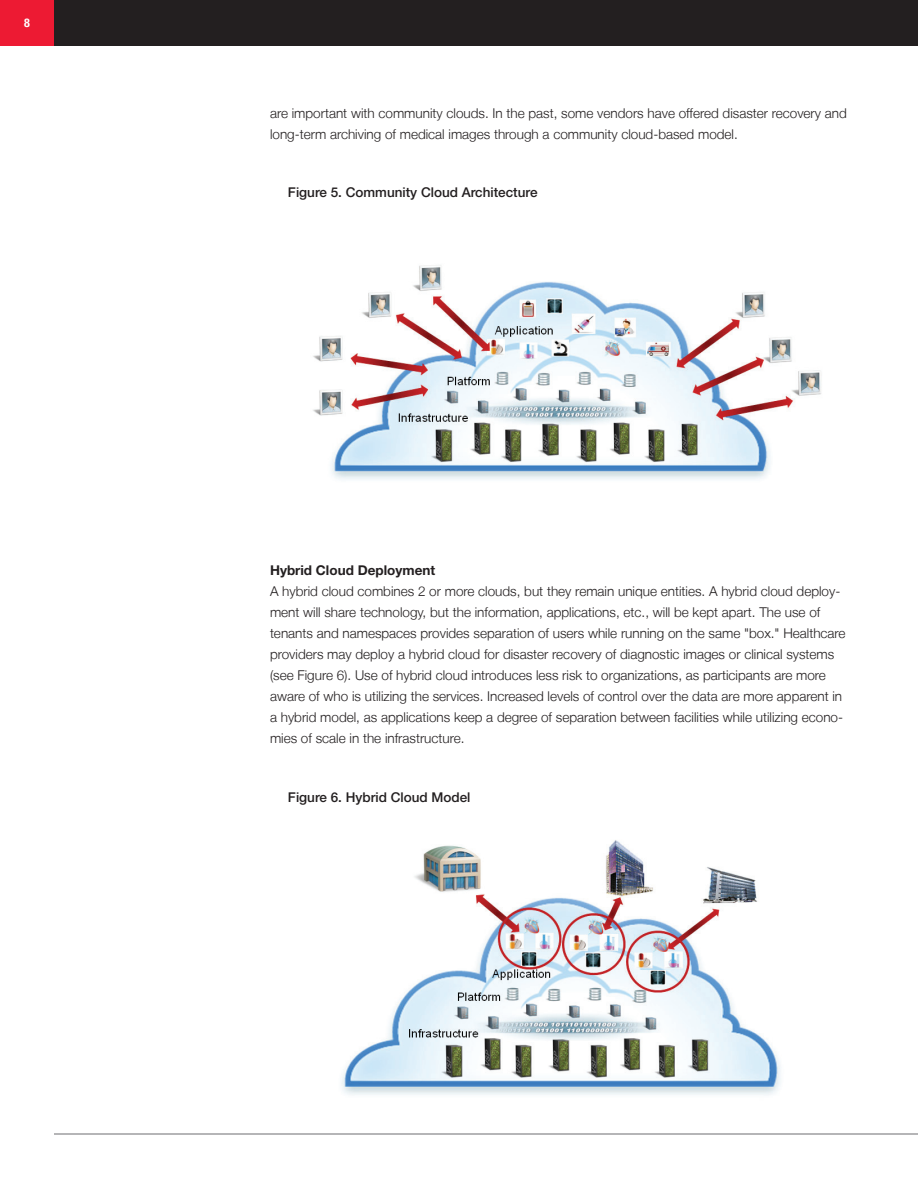
<style>
.page{position:relative;width:918px;height:1188px;background:#fff}
.page>*{position:absolute;margin:0;border:0;box-sizing:border-box;transform-origin:0 0}
.t1{font:300 13.5px/21px "Helvetica Neue LT";color:#231f20}
.t2{font:500 13.5px "Helvetica Neue LT Std";color:#231f20}
.t3{font:700 13.5px "Helvetica Neue LT Std";color:#231f20}
.t4{font:700 condensed 12px "Helvetica Neue LT Std";color:#fff}
</style>
<div class="page">
<hr style="left:54px;top:1134px;width:864px;height:1px;background:#6c6d70">
<div style="left:54px;top:0;width:864px;height:46px;background:#231f20"></div>
<div style="left:0;top:0;width:54px;height:46px;background:#ed1a33"></div>
<img style="left:313px;top:265px;width:508px;height:215px">
<img style="left:341px;top:840px;width:440px;height:255px">
<p class="t4" style="left:24px;top:16px;width:7px">8</p>
<p class="t1" style="left:270px;top:102px;width:578px">are important with community clouds. In the past, some vendors have offered disaster recovery and long-term archiving of medical images through a community cloud-based model.</p>
<p class="t2" style="left:288px;top:185px;width:251px">Figure 5. Community Cloud Architecture</p>
<p class="t3" style="left:270px;top:562px;width:167px">Hybrid Cloud Deployment</p>
<p class="t1" style="left:270px;top:581px;width:577px">A hybrid cloud combines 2 or more clouds, but they remain unique entities. A hybrid cloud deploy&shy;ment will share technology, but the information, applications, etc., will be kept apart. The use of tenants and namespaces provides separation of users while running on the same "box." Healthcare providers may deploy a hybrid cloud for disaster recovery of diagnostic images or clinical systems (see Figure 6). Use of hybrid cloud introduces less risk to organizations, as participants are more aware of who is utilizing the services. Increased levels of control over the data are more apparent in a hybrid model, as applications keep a degree of separation between facilities while utilizing econo&shy;mies of scale in the infrastructure.</p>
<p class="t2" style="left:288px;top:789px;width:184px">Figure 6. Hybrid Cloud Model</p>
</div>
